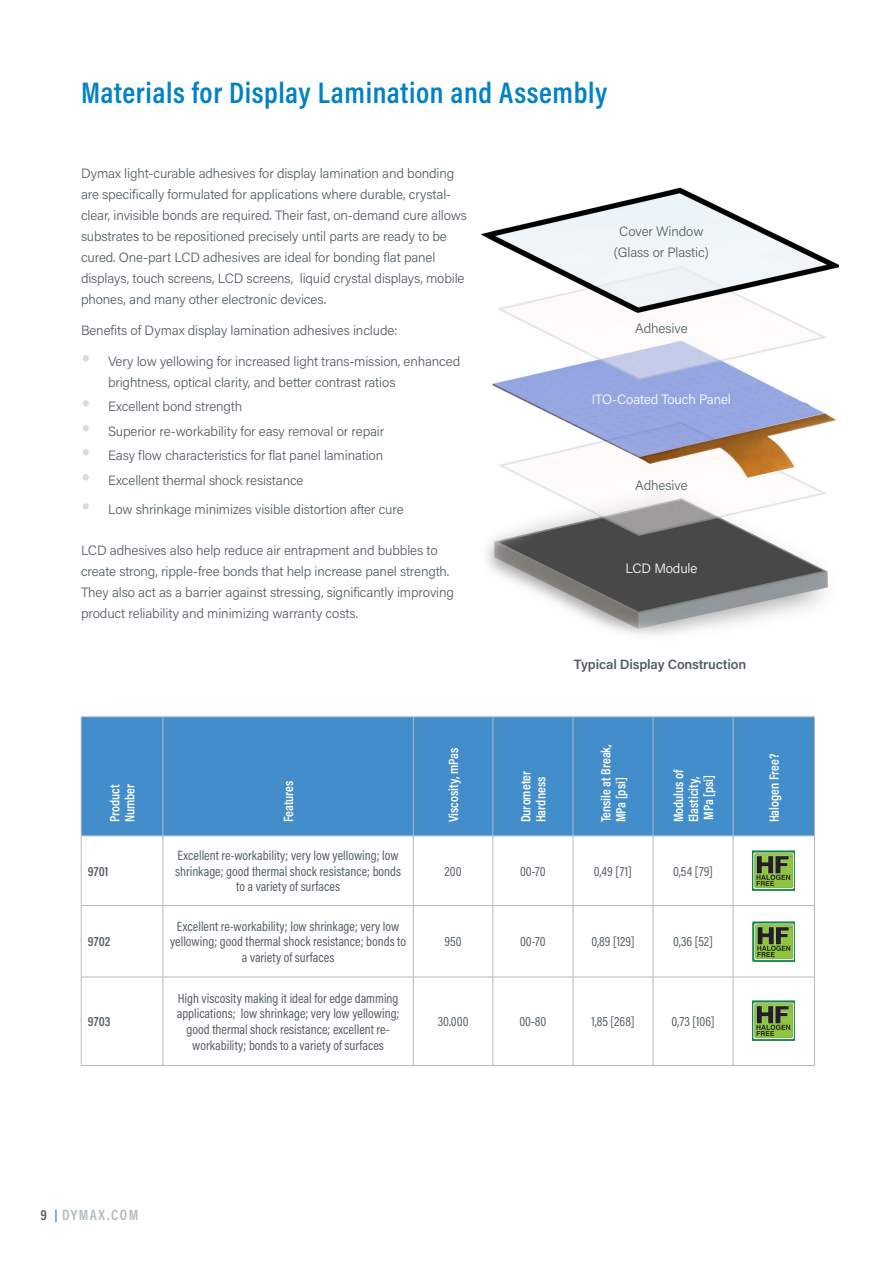
<style>
.page{position:relative;width:893px;height:1263px;background:#fff}
.page>*{position:absolute;margin:0;border:0;box-sizing:border-box;transform-origin:0 0}
.t1{font:600 30px "Acumin Pro Cond";letter-spacing:.02em;color:#0082c4}
.t2{font:600 15px "Acumin Pro Cond";letter-spacing:.1em;color:#b1bac0}
.t3{font:300 13.5px/21px "Acumin Pro";letter-spacing:-.01em;color:#525e65}
.t4{font:13.5px/15.8px "Acumin Pro Cond";color:#525e65;text-align:center}
.t5{font:600 13.5px/15px "Acumin Pro Cond";color:#fff}
.t6{font:300 13.5px "Acumin Pro";letter-spacing:-.01em;color:#fff}
.t7{font:600 13.5px "Acumin Pro";letter-spacing:-.01em;color:#525e65}
.t8{font:600 13.5px "Acumin Pro Cond";color:#525e65}
.s1{color:#525e65}
.s2{font-size:12px;color:#0082c4}
</style>
<div class="page">
<div style="left:82px;top:717px;width:732px;height:119px;background:#448dcb"></div>
<svg style="left:162px;top:837px;width:633px;height:228px"></svg>
<svg style="left:82px;top:906px;width:732px;height:71px"></svg>
<hr style="left:81px;top:836px;width:1px;height:69px;background:#b1babe">
<hr style="left:163px;top:836px;width:1px;height:69px;background:#b1babe">
<hr style="left:413px;top:836px;width:1px;height:69px;background:#b1babe">
<hr style="left:493px;top:836px;width:1px;height:69px;background:#b1babe">
<hr style="left:573px;top:836px;width:1px;height:69px;background:#b1babe">
<hr style="left:653px;top:836px;width:1px;height:69px;background:#b1babe">
<hr style="left:733px;top:836px;width:1px;height:69px;background:#b1babe">
<hr style="left:814px;top:836px;width:1px;height:69px;background:#b1babe">
<hr style="left:81px;top:906px;width:1px;height:71px;background:#b1babe">
<hr style="left:81px;top:905px;width:82px;height:1px;background:#b1babe">
<hr style="left:163px;top:906px;width:1px;height:71px;background:#b1babe">
<hr style="left:163px;top:905px;width:250px;height:1px;background:#b1babe">
<hr style="left:413px;top:906px;width:1px;height:71px;background:#b1babe">
<hr style="left:413px;top:905px;width:80px;height:1px;background:#b1babe">
<hr style="left:493px;top:906px;width:1px;height:71px;background:#b1babe">
<hr style="left:493px;top:905px;width:80px;height:1px;background:#b1babe">
<hr style="left:573px;top:905px;width:80px;height:1px;background:#b1babe">
<hr style="left:653px;top:905px;width:80px;height:1px;background:#b1babe">
<hr style="left:573px;top:906px;width:1px;height:71px;background:#b1babe">
<hr style="left:653px;top:906px;width:1px;height:71px;background:#b1babe">
<hr style="left:733px;top:906px;width:1px;height:71px;background:#b1babe">
<hr style="left:733px;top:905px;width:82px;height:1px;background:#b1babe">
<hr style="left:814px;top:906px;width:1px;height:71px;background:#b1babe">
<hr style="left:81px;top:977px;width:1px;height:88px;background:#b1babe">
<hr style="left:81px;top:977px;width:82px;height:1px;background:#b1babe">
<hr style="left:81px;top:1065px;width:82px;height:1px;background:#b1babe">
<hr style="left:163px;top:977px;width:1px;height:88px;background:#b1babe">
<hr style="left:163px;top:977px;width:250px;height:1px;background:#b1babe">
<hr style="left:163px;top:1065px;width:250px;height:1px;background:#b1babe">
<hr style="left:413px;top:977px;width:1px;height:88px;background:#b1babe">
<hr style="left:413px;top:977px;width:80px;height:1px;background:#b1babe">
<hr style="left:413px;top:1065px;width:80px;height:1px;background:#b1babe">
<hr style="left:493px;top:977px;width:1px;height:88px;background:#b1babe">
<hr style="left:493px;top:977px;width:80px;height:1px;background:#b1babe">
<hr style="left:573px;top:977px;width:80px;height:1px;background:#b1babe">
<hr style="left:653px;top:977px;width:80px;height:1px;background:#b1babe">
<hr style="left:573px;top:977px;width:1px;height:88px;background:#b1babe">
<hr style="left:653px;top:977px;width:1px;height:88px;background:#b1babe">
<hr style="left:493px;top:1065px;width:80px;height:1px;background:#b1babe">
<hr style="left:573px;top:1065px;width:80px;height:1px;background:#b1babe">
<hr style="left:653px;top:1065px;width:80px;height:1px;background:#b1babe">
<hr style="left:733px;top:977px;width:1px;height:88px;background:#b1babe">
<hr style="left:733px;top:977px;width:82px;height:1px;background:#b1babe">
<hr style="left:814px;top:977px;width:1px;height:88px;background:#b1babe">
<hr style="left:733px;top:1065px;width:82px;height:1px;background:#b1babe">
<hr style="left:81px;top:716px;width:82px;height:1px;background:#b1babe">
<hr style="left:81px;top:717px;width:1px;height:119px;background:#b1babe">
<hr style="left:163px;top:716px;width:250px;height:1px;background:#b1babe">
<hr style="left:163px;top:717px;width:1px;height:119px;background:#b1babe">
<hr style="left:413px;top:716px;width:80px;height:1px;background:#b1babe">
<hr style="left:413px;top:717px;width:1px;height:119px;background:#b1babe">
<hr style="left:493px;top:716px;width:80px;height:1px;background:#b1babe">
<hr style="left:493px;top:717px;width:1px;height:119px;background:#b1babe">
<hr style="left:573px;top:716px;width:80px;height:1px;background:#b1babe">
<hr style="left:573px;top:717px;width:1px;height:119px;background:#b1babe">
<hr style="left:653px;top:716px;width:80px;height:1px;background:#b1babe">
<hr style="left:653px;top:717px;width:1px;height:119px;background:#b1babe">
<hr style="left:733px;top:716px;width:82px;height:1px;background:#b1babe">
<hr style="left:733px;top:717px;width:1px;height:119px;background:#b1babe">
<hr style="left:814px;top:717px;width:1px;height:119px;background:#b1babe">
<hr style="left:81px;top:836px;width:82px;height:1px;background:#b1babe">
<hr style="left:163px;top:836px;width:250px;height:1px;background:#b1babe">
<hr style="left:413px;top:836px;width:80px;height:1px;background:#b1babe">
<hr style="left:493px;top:836px;width:80px;height:1px;background:#b1babe">
<hr style="left:573px;top:836px;width:80px;height:1px;background:#b1babe">
<hr style="left:653px;top:836px;width:80px;height:1px;background:#b1babe">
<hr style="left:733px;top:836px;width:82px;height:1px;background:#b1babe">
<img style="left:753px;top:850px;width:42px;height:40px">
<img style="left:753px;top:921px;width:42px;height:40px">
<img style="left:753px;top:1000px;width:42px;height:41px">
<img style="left:481px;top:187px;width:357px;height:448px">
<h1 class="t1" style="left:81px;top:73px;width:528px">Materials for Display Lamination and Assembly</h1>
<p class="t3" style="left:81px;top:162px;width:388px">Dymax light-curable adhesives for display lamination and bonding are specifically formulated for applications where durable, crystal&shy;clear, invisible bonds are required. Their fast, on-demand cure allows substrates to be repositioned precisely until parts are ready to be cured. One-part LCD adhesives are ideal for bonding flat panel displays, touch screens, LCD screens, liquid crystal displays, mobile phones, and many other electronic devices.</p>
<p class="t3" style="left:81px;top:319px;width:318px">Benefits of Dymax display lamination adhesives include:</p>
<p class="t3" style="left:108px;top:350px;width:354px">Very low yellowing for increased light trans-mission, enhanced brightness, optical clarity, and better contrast ratios</p>
<p class="t3" style="left:108px;top:394px;width:278px;line-height:24.5px">Excellent bond strength<br>Superior re-workability for easy removal or repair Easy flow characteristics for flat panel lamination Excellent thermal shock resistance</p>
<p class="t3" style="left:108px;top:498px;width:297px">Low shrinkage minimizes visible distortion after cure</p>
<p class="t3" style="left:81px;top:539px;width:375px">LCD adhesives also help reduce air entrapment and bubbles to create strong, ripple-free bonds that help increase panel strength.<br>They also act as a barrier against stressing, significantly improving product reliability and minimizing warranty costs.</p>
<p class="t3" style="left:614px;top:220px;width:97px;text-align:center">Cover Window (Glass or Plastic)</p>
<p class="t3" style="left:635px;top:317px;width:54px">Adhesive</p>
<p class="t6" style="left:592px;top:390px;width:141px">ITO-Coated Touch Panel</p>
<p class="t3" style="left:635px;top:474px;width:54px">Adhesive</p>
<p class="t6" style="left:625px;top:559px;width:74px">LCD Module</p>
<p class="t7" style="left:574px;top:655px;width:174px">Typical Display Construction</p>
<p class="t5" style="left:107px;top:822px;width:40px;rotate:-90deg">Product<br>Number</p>
<p class="t5" style="left:281px;top:822px;width:43px;rotate:-90deg">Features</p>
<p class="t8" style="left:88px;top:862px;width:22px">9701</p>
<p class="t8" style="left:88px;top:933px;width:24px">9702</p>
<p class="t8" style="left:88px;top:1013px;width:24px">9703</p>
<p class="t4" style="left:175px;top:847px;width:228px">Excellent re-workability; very low yellowing; low shrinkage; good thermal shock resistance; bonds to a variety of surfaces</p>
<p class="t4" style="left:170px;top:918px;width:238px">Excellent re-workability; low shrinkage; very low yellowing; good thermal shock resistance; bonds to a variety of surfaces</p>
<p class="t4" style="left:177px;top:990px;width:224px">High viscosity making it ideal for edge damming applications; low shrinkage; very low yellowing; good thermal shock resistance; excellent re&shy;workability; bonds to a variety of surfaces</p>
<p class="t5" style="left:446px;top:822px;width:76px;rotate:-90deg">Viscosity, mPas</p>
<p class="t5" style="left:518px;top:822px;width:53px;rotate:-90deg">Durometer<br>Hardness</p>
<p class="t5" style="left:598px;top:822px;width:80px;rotate:-90deg">Tensile at Break,<br>MPa [psi]</p>
<p class="t5" style="left:670px;top:822px;width:54px;rotate:-90deg">Modulus of<br>Elasticity,<br>MPa [psi]</p>
<p class="t4" style="left:445px;top:863px;width:19px">200</p>
<p class="t4" style="left:520px;top:863px;width:27px">00-70</p>
<p class="t4" style="left:594px;top:863px;width:40px">0,49 [71]</p>
<p class="t4" style="left:673px;top:863px;width:41px">0,54 [79]</p>
<p class="t4" style="left:445px;top:933px;width:19px">950</p>
<p class="t4" style="left:520px;top:933px;width:27px">00-70</p>
<p class="t4" style="left:591px;top:933px;width:45px">0,89 [129]</p>
<p class="t4" style="left:673px;top:933px;width:41px">0,36 [52]</p>
<p class="t4" style="left:438px;top:1013px;width:32px">30.000</p>
<p class="t4" style="left:519px;top:1013px;width:28px">00-80</p>
<p class="t4" style="left:591px;top:1013px;width:45px">1,85 [268]</p>
<p class="t4" style="left:671px;top:1013px;width:45px">0,73 [106]</p>
<p class="t5" style="left:766px;top:822px;width:70px;rotate:-90deg">Halogen Free?</p>
<p class="t2" style="left:40px;top:1205px;width:99px"><span class="s1">9</span> <span class="s2">|</span> DYMAX.COM</p>
</div>
